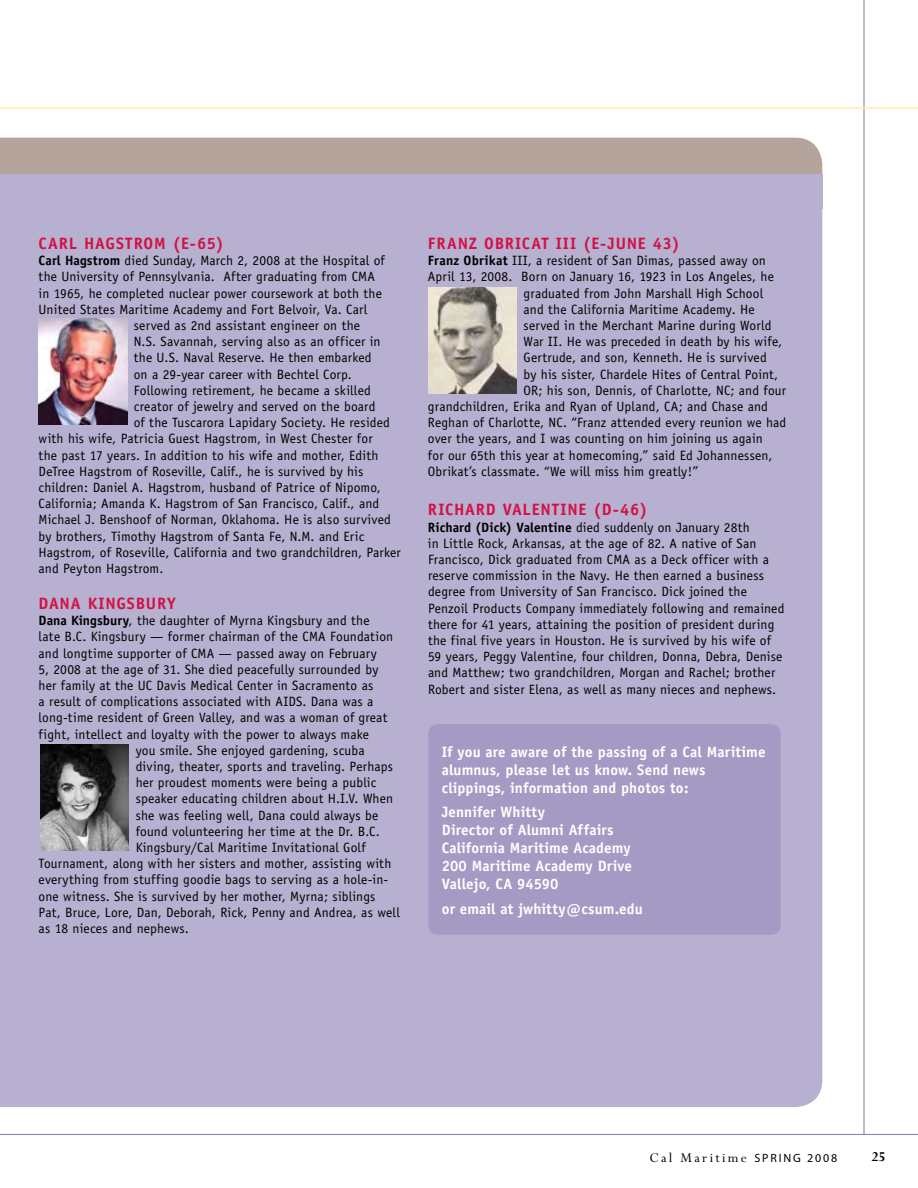
<style>
.page{position:relative;width:918px;height:1188px;background:#fff}
.page>*{position:absolute;margin:0;border:0;box-sizing:border-box;transform-origin:0 0}
.t1{font:700 16.5px "Officina Sans";letter-spacing:.045em;color:#d31145}
.t2{font:700 15px/18px "Officina Sans";letter-spacing:.005em;color:#fff}
.t3{font:15px "Perpetua";letter-spacing:.15em;color:#000}
.t4{font:700 15px "Perpetua";color:#000}
.t5{font:13.5px/16.2px "Officina Sans";letter-spacing:.015em;color:#000}
.t6{font:12px "Myriad";letter-spacing:.15em;color:#000}
.s1{font-weight:700}
.s2{font-family:"Myriad";font-size:12px}
</style>
<div class="page">
<hr style="left:0;top:1134px;width:918px;height:1px;background:#8276ad">
<hr style="left:864px;top:0;width:1px;height:1134px;background:#8276ad">
<hr style="left:0;top:107px;width:918px;height:2px;background:#ffebac">
<div style="left:0;top:209px;width:822px;height:898px;background:#b7b0d0"></div>
<div style="left:0;top:138px;width:822px;height:36px;background:#b4a49c"></div>
<div style="left:0;top:174px;width:822px;height:35px;background:#b7b0d0"></div>
<img style="left:40px;top:745px;width:89px;height:106px">
<img style="left:38px;top:319px;width:89px;height:106px">
<div style="left:428px;top:724px;width:353px;height:211px;background:#a49ac4;border-radius:10px"></div>
<img style="left:428px;top:287px;width:89px;height:107px">
<p class="t1" style="left:39px;top:233px;width:20px">Carl</p>
<p class="t1" style="left:84px;top:233px;width:11px">Hagstrom</p>
<p class="t1" style="left:173px;top:233px;width:53px">(E-65)</p>
<p class="t5" style="left:39px;top:252px;width:348px"><span class="s1">Carl Hagstrom</span> died Sunday, March 2, 2008 at the H ospital of</p>
<p class="t5" style="left:39px;top:269px;width:337px">the University of Pennsylvania. After graduating from CMA</p>
<p class="t5" style="left:39px;top:285px;width:345px">in 1965, he completed nuclear power coursework at both the</p>
<p class="t5" style="left:39px;top:301px;width:330px">United States Maritime Academy and Fort Belvoir, Va. Carl</p>
<p class="t5" style="left:134px;top:317px;width:228px">served as 2nd assistant engineer on the</p>
<p class="t5" style="left:134px;top:333px;width:248px">N.S. Savannah, serving also as an officer in</p>
<p class="t5" style="left:134px;top:350px;width:239px">the U.S. Naval Reserve. H e then embarked</p>
<p class="t5" style="left:134px;top:366px;width:220px">on a 29-year career with Bechtel Corp.</p>
<p class="t5" style="left:134px;top:382px;width:239px">Following retirement, he became a skilled</p>
<p class="t5" style="left:134px;top:398px;width:243px">creator of jewelry and served on the board</p>
<p class="t5" style="left:134px;top:414px;width:258px">of the Tuscarora Lapidary Society. H e resided</p>
<p class="t5" style="left:39px;top:431px;width:336px">with his wife, Patricia Guest H agstrom, in West Chester for</p>
<p class="t5" style="left:39px;top:447px;width:341px">the past 17 years. In addition to his wife and mother, Edith</p>
<p class="t5" style="left:39px;top:463px;width:326px">DeTree H agstrom of Roseville, Calif., he is survived by his</p>
<p class="t5" style="left:39px;top:479px;width:344px">children: Daniel A. Hagstrom, husband of Patrice of Nipomo,</p>
<p class="t5" style="left:39px;top:495px;width:342px">California; Amanda K. H agstrom of San Francisco, Calif., and</p>
<p class="t5" style="left:39px;top:512px;width:354px">Michael J. Benshoof of Norman, Oklahoma. He is also survived</p>
<p class="t5" style="left:39px;top:528px;width:327px">by brothers, Timothy H agstrom of Santa Fe, N .M. and Eric</p>
<p class="t5" style="left:39px;top:544px;width:364px">H agstrom, of Roseville, California and two grandchildren, Parker</p>
<p class="t5" style="left:39px;top:560px;width:126px">and Peyton H agstrom.</p>
<p class="t1" style="left:39px;top:593px;width:89px">Dana Kingsbury</p>
<p class="t5" style="left:39px;top:612px;width:333px"><span class="s1">Dana Kingsbury</span>, the daughter of Myrna Kingsbury and the</p>
<p class="t5" style="left:39px;top:629px;width:356px">late B.C. Kingsbury — former chairman of the CMA Foundation</p>
<p class="t5" style="left:39px;top:645px;width:340px">and longtime supporter of CMA — passed away on February</p>
<p class="t5" style="left:39px;top:661px;width:341px">5, 2008 at the age of 31. She died peacefully surrounded by</p>
<p class="t5" style="left:39px;top:677px;width:336px">her family at the UC Davis Medical Center in Sacramento as</p>
<p class="t5" style="left:39px;top:693px;width:336px">a result of complications associated with AIDS. Dana was a</p>
<p class="t5" style="left:39px;top:710px;width:350px">long-time resident of Green Valley, and was a woman of great</p>
<p class="t5" style="left:39px;top:726px;width:332px">fight, intellect and loyalty with the power to always make</p>
<p class="t5" style="left:136px;top:742px;width:231px">you smile. She enjoyed gardening, scuba</p>
<p class="t5" style="left:136px;top:758px;width:259px">diving, theater, sports and traveling. Perhaps</p>
<p class="t5" style="left:136px;top:774px;width:242px">her proudest moments were being a public</p>
<p class="t5" style="left:136px;top:791px;width:259px">speaker educating children about H .I.V. When</p>
<p class="t5" style="left:136px;top:807px;width:244px">she was feeling well, Dana could always be</p>
<p class="t5" style="left:136px;top:823px;width:245px">found volunteering her time at the Dr. B.C.</p>
<p class="t5" style="left:136px;top:839px;width:231px">Kingsbury/Cal Maritime Invitational Golf</p>
<p class="t5" style="left:39px;top:855px;width:354px">Tournament, along with her sisters and mother, assisting with</p>
<p class="t5" style="left:39px;top:872px;width:351px">everything from stuffing goodie bags to serving as a hole-in-</p>
<p class="t5" style="left:39px;top:888px;width:338px">one witness. She is survived by her mother, Myrna; siblings</p>
<p class="t5" style="left:39px;top:904px;width:363px">Pat, Bruce, Lore, Dan, Deborah, Rick, Penny and Andrea, as well</p>
<p class="t5" style="left:39px;top:920px;width:152px">as 18 nieces and nephews.</p>
<p class="t1" style="left:428px;top:233px;width:11px">Fra</p>
<p class="t1" style="left:458px;top:233px;width:38px">nz obr</p>
<p class="t1" style="left:515px;top:233px;width:17px">icat</p>
<p class="t1" style="left:556px;top:233px;width:8px">III</p>
<p class="t1" style="left:583px;top:233px;width:98px">(E-ju ne 43)</p>
<p class="t5" style="left:428px;top:252px;width:339px"><span class="s1">Franz Obrikat</span> III, a resident of San Dimas, passed away on</p>
<p class="t5" style="left:428px;top:269px;width:347px">April 13, 2008. Born on January 16, 1923 in Los Angeles, he</p>
<p class="t5" style="left:524px;top:285px;width:241px">graduated from John Marshall High School</p>
<p class="t5" style="left:524px;top:301px;width:233px">and the California Maritime Academy. H e</p>
<p class="t5" style="left:524px;top:317px;width:249px">served in the Merchant Marine during World</p>
<p class="t5" style="left:524px;top:333px;width:260px">War II. H e was preceded in death by his wife,</p>
<p class="t5" style="left:524px;top:350px;width:245px">Gertrude, and son, Kenneth. H e is survived</p>
<p class="t5" style="left:524px;top:366px;width:256px">by his sister, Chardele Hites of Central Point,</p>
<p class="t5" style="left:524px;top:382px;width:264px">OR; his son, Dennis, of Charlotte, N C; and four</p>
<p class="t5" style="left:428px;top:398px;width:342px">grandchildren, Erika and Ryan of Upland, CA; and Chase and</p>
<p class="t5" style="left:428px;top:414px;width:360px">Reghan of Charlotte, N C. “Franz attended every reunion we had</p>
<p class="t5" style="left:428px;top:431px;width:336px">over the years, and I was counting on him joining us again</p>
<p class="t5" style="left:428px;top:447px;width:346px">for our 65th this year at homecoming,” said Ed Johannessen,</p>
<p class="t5" style="left:428px;top:463px;width:272px">Obrikat’s classmate. “We will miss him greatly!”</p>
<p class="t1" style="left:428px;top:499px;width:49px">Richard</p>
<p class="t1" style="left:503px;top:499px;width:146px">Valentine (D-46)</p>
<p class="t5" style="left:428px;top:519px;width:358px"><span class="s1">Richard (Dick) Valentine</span> died suddenly on January 28th<br>in Little Rock, Arkansas, at the age of 82. A native of San Francisco, Dick graduated from CMA as a Deck officer with a reserve commission in the Navy. H e then earned a business degree from University of San Francisco. Dick joined the Penzoil Products Company immediately following and remained there for 41 years, attaining the position of president during the final five years in H ouston. H e is survived by his wife of 59 years, Peggy Valentine, four children, Donna, Debra, Denise and Matthew; two grandchildren, Morgan and Rachel; brother Robert and sister Elena, as well as many nieces and nephews.</p>
<p class="t2" style="left:442px;top:742px;width:325px">If you are aware of the passing of a Cal Maritime alumnus, please let us know. Send news clippings, information and photos to:</p>
<p class="t2" style="left:442px;top:803px;width:192px">Jennifer Whitty<br>Director of Alumni Affairs<br>California Maritime Academy<br>200 Maritime Academy Drive<br>Vallejo, CA 94590</p>
<p class="t2" style="left:442px;top:900px;width:203px">or email at jwhitty@csum.edu</p>
<p class="t3" style="left:650px;top:1149px;width:114px">Cal Maritime <span class="s2">SPR</span></p>
<p class="t6" style="left:779px;top:1152px;width:60px">ING 2008</p>
<p class="t4" style="left:872px;top:1149px;width:15px">25</p>
</div>
